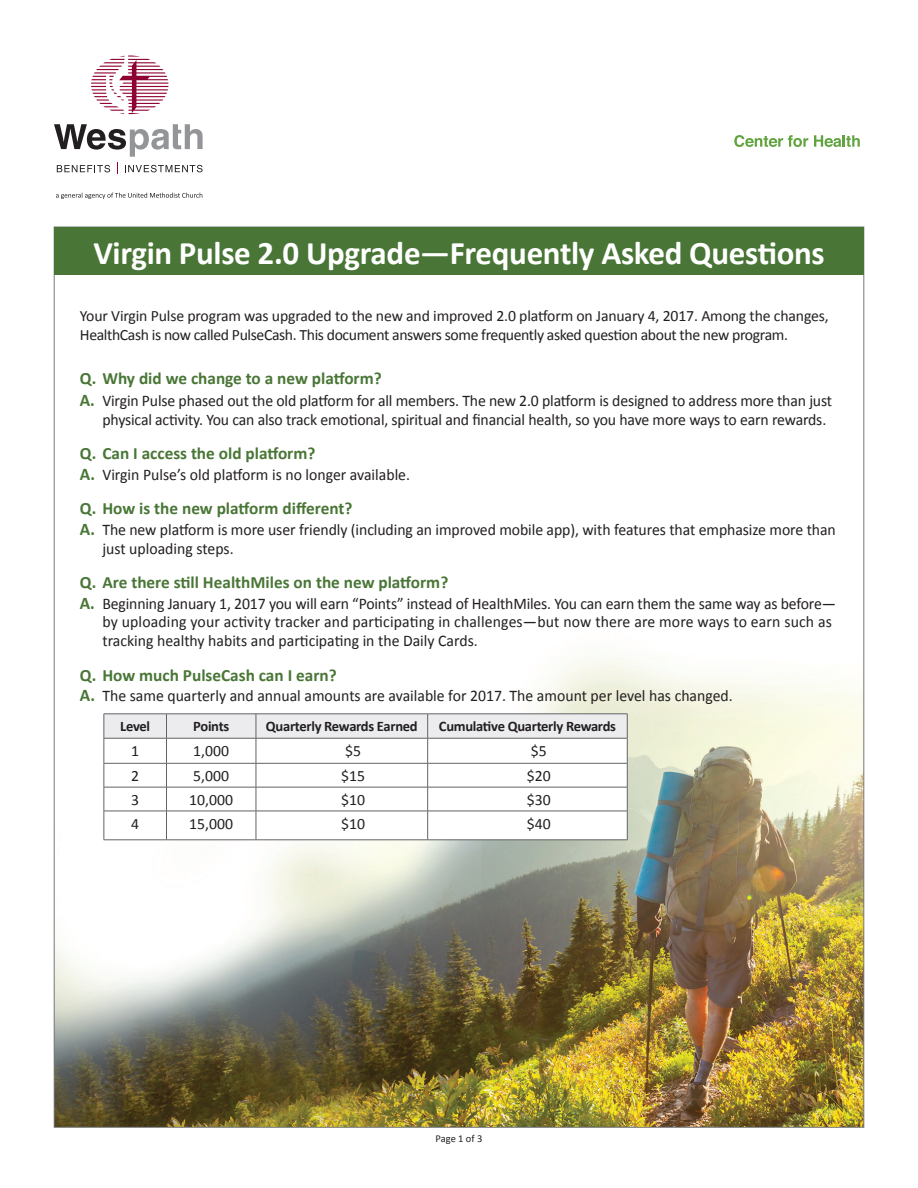
<style>
.page{position:relative;width:918px;height:1188px;background:#fff}
.page>*{position:absolute;margin:0;border:0;box-sizing:border-box;transform-origin:0 0}
.t1{font:700 33px "Calibri";letter-spacing:-.01em;color:#fff}
.t2{font:700 17.25px "Calibri";color:#497636}
.t3{font:16.2px/18.9px "Calibri";letter-spacing:-.005em;color:#231f20}
.t4{font:15.75px/19.5px "Calibri";letter-spacing:-.025em;color:#231f20}
.t5{font:700 14.55px "Calibri";letter-spacing:-.02em;color:#231f20}
.t6{font:10.5px "Calibri";letter-spacing:-.005em;color:#231f20}
.s1{font-weight:700;font-size:17.7px;color:#497636}
.s2{font-size:15.75px}
</style>
<div class="page">
<img style="left:56px;top:657px;width:806px;height:469px">
<svg style="left:54px;top:124px;width:149px;height:50px"></svg>
<svg style="left:91px;top:55px;width:77px;height:59px"></svg>
<svg style="left:56px;top:193px;width:146px;height:6px"></svg>
<svg style="left:734px;top:135px;width:74px;height:12px"></svg>
<svg style="left:814px;top:135px;width:46px;height:12px"></svg>
<div style="left:54px;top:228px;width:810px;height:47px;background:#497636"></div>
<svg style="left:104px;top:714px;width:524px;height:126px"></svg>
<hr style="left:104px;top:840px;width:63px;height:1px;background:#636366">
<hr style="left:166px;top:840px;width:90px;height:1px;background:#636366">
<hr style="left:256px;top:840px;width:172px;height:1px;background:#636366">
<hr style="left:428px;top:840px;width:199px;height:1px;background:#636366">
<h1 class="t1" style="left:93px;top:232px;width:733px">Virgin Pulse 2.0 Upgrade—Frequently Asked Questions</h1>
<p class="t4" style="left:80px;top:306px;width:750px">Your Virgin Pulse program was upgraded to the new and improved 2.0 platform on January 4, 2017. Among the changes,<br>HealthCash is now called PulseCash. This document answers some frequently asked question about the new program.</p>
<p class="t2" style="left:80px;top:368px;width:303px">Q. Why did we change to a new platform?</p>
<p class="t3" style="left:102px;top:391px;width:731px;text-indent:-22px"><span class="s1">A.</span> Virgin Pulse phased out the old platform for all members. The new 2.0 platform is designed to address more than just physical activity. You can also track emotional, spiritual and financial health, so you have more ways to earn rewards<span class="s2">.</span></p>
<p class="t2" style="left:80px;top:442px;width:237px">Q. Can I access the old platform?</p>
<p class="t3" style="left:80px;top:465px;width:332px"><span class="s1">A.</span> Virgin Pulse’s old platform is no longer available<span class="s2">.</span></p>
<p class="t2" style="left:80px;top:497px;width:274px">Q. How is the new platform different?</p>
<p class="t3" style="left:102px;top:520px;width:735px;text-indent:-22px"><span class="s1">A.</span> The new platform is more user friendly (including an improved mobile app), with features that emphasize more than just uploading steps<span class="s2">.</span></p>
<p class="t2" style="left:80px;top:571px;width:370px">Q. Are there still HealthMiles on the new platform?</p>
<p class="t3" style="left:102px;top:594px;width:735px;text-indent:-22px"><span class="s1">A.</span> Beginning January 1, 2017 you will earn “Points” instead of HealthMiles. You can earn them the same way as before— by uploading your activity tracker and participating in challenges—but now there are more ways to earn such as tracking healthy habits and participating in the Daily Cards<span class="s2">.</span></p>
<p class="t2" style="left:80px;top:664px;width:258px">Q. How much PulseCash can I earn?</p>
<p class="t3" style="left:80px;top:686px;width:654px"><span class="s1">A.</span> The same quarterly and annual amounts are available for 2017. The amount per level has changed<span class="s2">.</span></p>
<p class="t5" style="left:120px;top:717px;width:31px">Level</p>
<p class="t5" style="left:193px;top:717px;width:37px">Points</p>
<p class="t5" style="left:266px;top:717px;width:153px">Quarterly Rewards Earned</p>
<p class="t5" style="left:439px;top:717px;width:179px">Cumulative Quarterly Rewards</p>
<p class="t4" style="left:131px;top:741px;width:9px">1</p>
<p class="t4" style="left:193px;top:741px;width:37px">1,000</p>
<p class="t4" style="left:345px;top:741px;width:17px">$5</p>
<p class="t4" style="left:531px;top:741px;width:17px">$5</p>
<p class="t4" style="left:131px;top:766px;width:9px">2</p>
<p class="t4" style="left:193px;top:766px;width:37px">5,000</p>
<p class="t4" style="left:341px;top:766px;width:25px">$15</p>
<p class="t4" style="left:527px;top:766px;width:25px">$20</p>
<p class="t4" style="left:131px;top:790px;width:9px">3</p>
<p class="t4" style="left:189px;top:790px;width:45px">10,000</p>
<p class="t4" style="left:341px;top:790px;width:25px">$10</p>
<p class="t4" style="left:527px;top:790px;width:25px">$30</p>
<p class="t4" style="left:131px;top:814px;width:9px">4</p>
<p class="t4" style="left:189px;top:814px;width:45px">15,000</p>
<p class="t4" style="left:341px;top:814px;width:25px">$10</p>
<p class="t4" style="left:527px;top:814px;width:25px">$40</p>
<p class="t6" style="left:436px;top:1132px;width:48px">Page 1 of 3</p>
</div>
